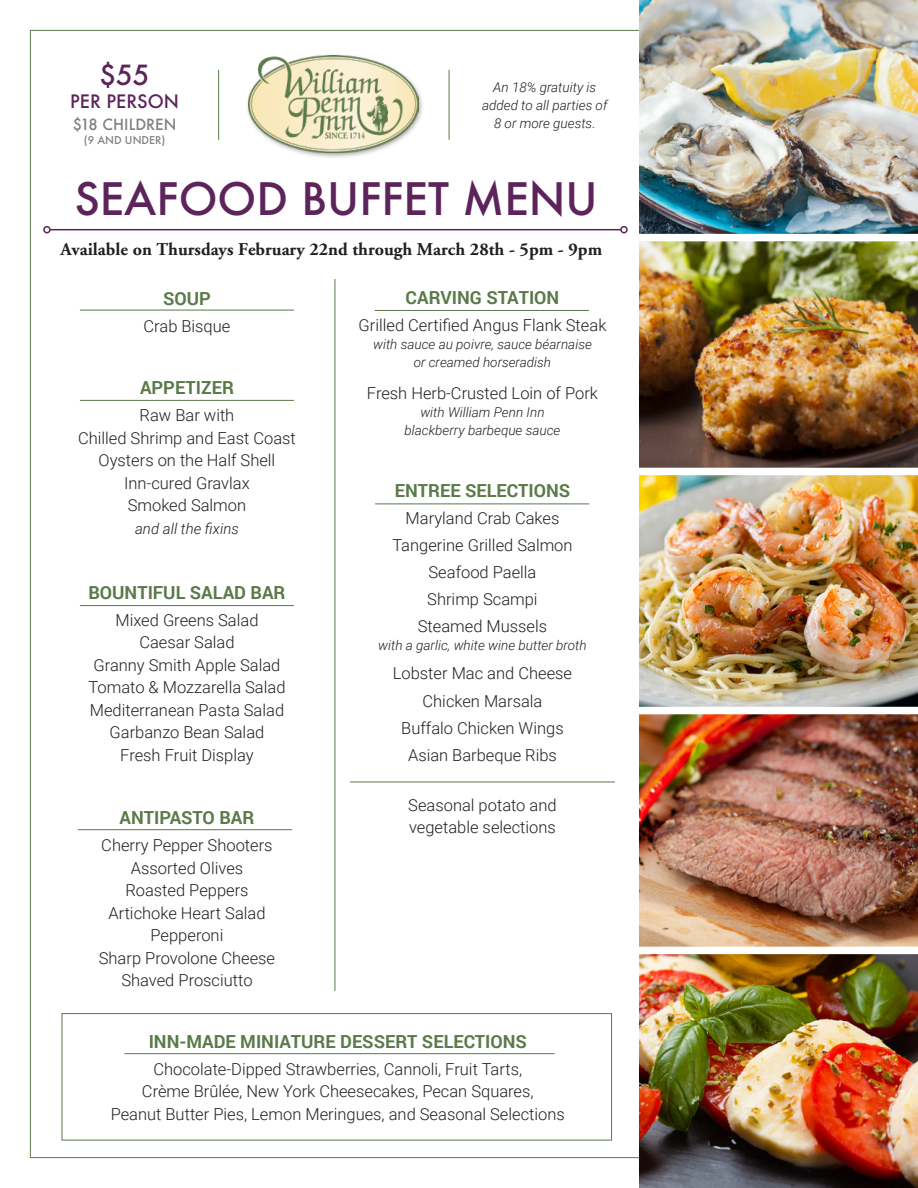
<style>
.page{position:relative;width:918px;height:1188px;background:#fff}
.page>*{position:absolute;margin:0;border:0;box-sizing:border-box;transform-origin:0 0}
.t1{font:500 43.5px "Futura";color:#5c245b}
.t2{font:500 27px "Futura";color:#5c245b}
.t3{font:700 18px "Roboto";color:#5a7a49}
.t4{font:700 18px "Adobe Garamond";color:#231f20}
.t5{font:500 18px "Futura";color:#5c245b}
.t6{font:300 16.5px/22.5px "Roboto";color:#231f20;text-align:center}
.t7{font:italic 300 15px "Roboto";color:#231f20}
.t8{font:500 15px "Futura";color:#7e8083}
.t9{font:italic 300 13.5px/18px "Roboto";color:#231f20;text-align:center}
.t10{font:500 10.5px "Futura";color:#7e8083}
</style>
<div class="page">
<div style="left:246px;top:53px;width:178px;height:106px;background:#231f20;opacity:.46"></div>
<img style="left:248px;top:56px;width:170px;height:96px">
<hr style="left:218px;top:70px;width:1px;height:70px;background:#5a7a49">
<hr style="left:449px;top:70px;width:1px;height:70px;background:#5a7a49">
<hr style="left:50px;top:229px;width:571px;height:1px;background:#5c245b">
<div style="left:43px;top:226px;width:8px;height:7px;border:2px solid #5c245b;border-radius:50%"></div>
<div style="left:620px;top:226px;width:8px;height:7px;border:2px solid #5c245b;border-radius:50%"></div>
<img style="left:640px;top:0;width:278px;height:1188px">
<div style="left:628px;top:234px;width:290px;height:7px;background:#fff"></div>
<div style="left:628px;top:468px;width:290px;height:7px;background:#fff"></div>
<div style="left:628px;top:707px;width:290px;height:7px;background:#fff"></div>
<div style="left:628px;top:947px;width:290px;height:7px;background:#fff"></div>
<hr style="left:335px;top:279px;width:1px;height:712px;background:#5a7a49">
<hr style="left:80px;top:310px;width:214px;height:1px;background:#5a7a49">
<hr style="left:80px;top:400px;width:214px;height:1px;background:#5a7a49">
<hr style="left:80px;top:605px;width:214px;height:1px;background:#5a7a49">
<hr style="left:375px;top:310px;width:214px;height:1px;background:#5a7a49">
<hr style="left:375px;top:504px;width:214px;height:1px;background:#5a7a49">
<hr style="left:350px;top:782px;width:265px;height:1px;background:#5a7a49">
<hr style="left:124px;top:1053px;width:431px;height:1px;background:#5a7a49">
<div style="left:62px;top:1013px;width:550px;height:127px;border:1px solid #5a7a49"></div>
<hr style="left:78px;top:829px;width:214px;height:1px;background:#5a7a49">
<p class="t2" style="left:100px;top:57px;width:51px">$55</p>
<p class="t5" style="left:70px;top:89px;width:110px">PER PERSON</p>
<p class="t8" style="left:73px;top:114px;width:105px">$18 CHILDREN</p>
<p class="t10" style="left:84px;top:133px;width:83px">(9 AND UNDER)</p>
<p class="t1" style="left:74px;top:169px;width:525px">SEAFOOD BUFFET MENU</p>
<p class="t9" style="left:482px;top:78px;width:127px">An 18% gratuity is added to all parties of<br>8 or more guests.</p>
<p class="t4" style="left:60px;top:239px;width:543px">Available on Thursdays February 22nd through March 28th - 5pm - 9pm</p>
<p class="t3" style="left:163px;top:286px;width:49px">SOUP</p>
<p class="t6" style="left:144px;top:314px;width:88px">Crab Bisque</p>
<p class="t3" style="left:140px;top:375px;width:95px">APPETIZER</p>
<p class="t6" style="left:78px;top:404px;width:219px">Raw Bar with<br>Chilled Shrimp and East Coast<br>Oysters on the Half Shell</p>
<p class="t6" style="left:124px;top:471px;width:127px">Inn-cured Gravlax</p>
<p class="t6" style="left:128px;top:494px;width:120px">Smoked Salmon</p>
<p class="t7" style="left:135px;top:518px;width:105px">and all the fixins</p>
<p class="t3" style="left:88px;top:580px;width:199px">BOUNTIFUL SALAD BAR</p>
<p class="t6" style="left:115px;top:608px;width:145px">Mixed Greens Salad</p>
<p class="t6" style="left:139px;top:631px;width:97px">Caesar Salad</p>
<p class="t6" style="left:94px;top:653px;width:188px">Granny Smith Apple Salad</p>
<p class="t6" style="left:88px;top:676px;width:199px">Tomato &amp; Mozzarella Salad</p>
<p class="t6" style="left:90px;top:698px;width:196px">Mediterranean Pasta Salad</p>
<p class="t6" style="left:110px;top:721px;width:156px">Garbanzo Bean Salad</p>
<p class="t6" style="left:120px;top:743px;width:135px">Fresh Fruit Display</p>
<p class="t3" style="left:120px;top:805px;width:136px">ANTIPASTO BAR</p>
<p class="t6" style="left:101px;top:834px;width:173px">Cherry Pepper Shooters</p>
<p class="t6" style="left:131px;top:856px;width:114px">Assorted Olives</p>
<p class="t6" style="left:125px;top:879px;width:125px">Roasted Peppers</p>
<p class="t6" style="left:108px;top:901px;width:159px">Artichoke Heart Salad</p>
<p class="t6" style="left:151px;top:924px;width:74px">Pepperoni</p>
<p class="t6" style="left:99px;top:946px;width:178px">Sharp Provolone Cheese</p>
<p class="t6" style="left:121px;top:969px;width:133px">Shaved Prosciutto</p>
<p class="t3" style="left:406px;top:285px;width:155px">CARVING STATION</p>
<p class="t6" style="left:359px;top:313px;width:249px">Grilled Certified Angus Flank Steak</p>
<p class="t9" style="left:373px;top:335px;width:220px">with sauce au poivre, sauce béarnaise or creamed horseradish</p>
<p class="t6" style="left:367px;top:381px;width:233px">Fresh Herb-Crusted Loin of Pork</p>
<p class="t9" style="left:420px;top:402px;width:126px">with William Penn Inn</p>
<p class="t9" style="left:405px;top:420px;width:157px">blackberry barbeque sauce</p>
<p class="t3" style="left:395px;top:478px;width:177px">ENTREE SELECTIONS</p>
<p class="t6" style="left:406px;top:507px;width:155px">Maryland Crab Cakes</p>
<p class="t6" style="left:392px;top:534px;width:182px">Tangerine Grilled Salmon</p>
<p class="t6" style="left:429px;top:561px;width:109px">Seafood Paella</p>
<p class="t6" style="left:427px;top:588px;width:112px">Shrimp Scampi</p>
<p class="t6" style="left:418px;top:615px;width:131px">Steamed Mussels</p>
<p class="t9" style="left:378px;top:636px;width:210px">with a garlic, white wine butter broth</p>
<p class="t6" style="left:393px;top:661px;width:181px">Lobster Mac and Cheese</p>
<p class="t6" style="left:423px;top:690px;width:121px">Chicken Marsala</p>
<p class="t6" style="left:401px;top:717px;width:164px">Buffalo Chicken Wings</p>
<p class="t6" style="left:408px;top:744px;width:150px">Asian Barbeque Ribs</p>
<p class="t6" style="left:408px;top:793px;width:150px;text-align:left">Seasonal potato and vegetable selections</p>
<p class="t3" style="left:149px;top:1028px;width:380px">INN-MADE MINIATURE DESSERT SELECTIONS</p>
<p class="t6" style="left:153px;top:1057px;width:370px">Chocolate-Dipped Strawberries, Cannoli, Fruit Tarts,</p>
<p class="t6" style="left:111px;top:1079px;width:456px">Crème Brûlée, New York Cheesecakes, Pecan Squares,<br>Peanut Butter Pies, Lemon Meringues, and Seasonal Selections</p>
</div>
